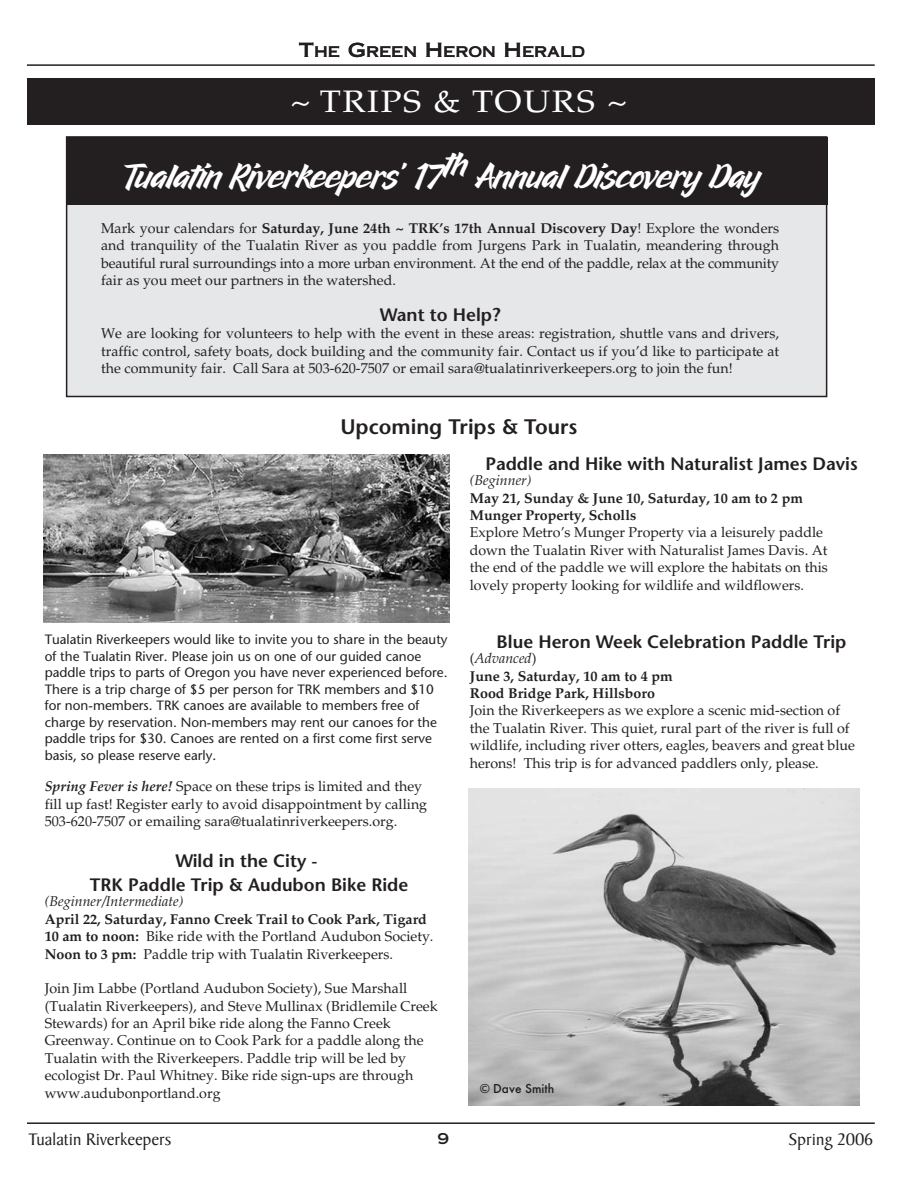
<style>
.page{position:relative;width:918px;height:1188px;background:#fff}
.page>*{position:absolute;margin:0;border:0;box-sizing:border-box;transform-origin:0 0}
.t1{font:36px "Bravado";color:#fff}
.t2{font:31.05px "Palatino";letter-spacing:.05em;color:#fff;scale:1.11 1}
.t3{font:600 21px "Stone Sans";color:#231f20}
.t4{font:600 18px/24px "Stone Sans";color:#231f20;text-align:center}
.t5{font:18px "Baker Signet";color:#231f20}
.t6{font:15px "Copperplate Thirty One AB";color:#231f20}
.t7{font:14.7px "Copperplate Thirty One AB";color:#231f20}
.t8{font:14.25px/17.4px "Palatino";color:#231f20}
.t9{font:700 14.25px/17.4px "Palatino";color:#231f20}
.t10{font:italic 14.25px "Palatino";color:#231f20}
.t11{font:13.5px/16.5px "Stone Sans";color:#231f20}
.t12{font:500 13.5px "Futura T";color:#231f20}
.s1{font-size:19.5px}
.s2{font-weight:700}
.s3{font-weight:700;font-style:italic}
.s4{font-weight:400}
.s5{font-weight:400;font-style:italic}
</style>
<div class="page">
<div style="left:67px;top:138px;width:759px;height:258px;background:#e6e7e8"></div>
<div style="left:66px;top:136px;width:761px;height:261px;border:2px solid #231f20"></div>
<div style="left:66px;top:137px;width:761px;height:67px;background:#231f20"></div>
<hr style="left:27px;top:64px;width:848px;height:2px;background:#231f20">
<div style="left:27px;top:78px;width:848px;height:47px;background:#231f20"></div>
<hr style="left:27px;top:1122px;width:848px;height:2px;background:#231f20">
<img style="left:469px;top:788px;width:390px;height:317px">
<img style="left:43px;top:455px;width:407px;height:167px">
<p class="t7" style="left:299px;top:43px;width:288px"><span class="s1">T</span>HE <span class="s1">G</span>REEN <span class="s1">H</span>ERON <span class="s1">H</span>ERALD</p>
<h2 class="t2" style="left:290px;top:89px;width:306px">~ TRIPS &amp; TOURS ~</h2>
<h1 class="t1" style="left:121px;top:161px;width:641px">Tualatin Riverkeepers’ 17th Annual Discovery Day</h1>
<p class="t8" style="left:101px;top:221px;width:680px;text-align:justify">Mark your calendars for <span class="s2">Saturday, June 24th ~ TRK’s 17th Annual Discovery Day</span>! Explore the wonders and tranquility of the Tualatin River as you paddle from Jurgens Park in Tualatin, meandering through beautiful rural surroundings into a more urban environment. At the end of the paddle, relax at the community fair as you meet our partners in the watershed.</p>
<p class="t4" style="left:380px;top:305px;width:122px">Want to Help?</p>
<p class="t8" style="left:101px;top:326px;width:680px;text-align:justify">We are looking for volunteers to help with the event in these areas: registration, shuttle vans and drivers, traffic control, safety boats, dock building and the community fair. Contact us if you’d like to participate at the community fair. Call Sara at 503-620-7507 or email sara@tualatinriverkeepers.org to join the fun!</p>
<h3 class="t3" style="left:340px;top:418px;width:238px">Upcoming Trips &amp; Tours</h3>
<p class="t11" style="left:45px;top:633px;width:404px">Tualatin Riverkeepers would like to invite you to share in the beauty of the Tualatin River. Please join us on one of our guided canoe paddle trips to parts of Oregon you have never experienced before.<br>There is a trip charge of $5 per person for TRK members and $10 for non-members. TRK canoes are available to members free of charge by reservation. Non-members may rent our canoes for the paddle trips for $30. Canoes are rented on a first come first serve basis, so please reserve early.</p>
<p class="t8" style="left:45px;top:779px;width:384px"><span class="s3">Spring Fever is here!</span> Space on these trips is limited and they fill up fast! Register early to avoid disappointment by calling<br>503-620-7507 or emailing sara@tualatinriverkeepers.org.</p>
<p class="t4" style="left:90px;top:851px;width:320px">Wild in the City -<br>TRK Paddle Trip &amp; Audubon Bike Ride</p>
<p class="t10" style="left:45px;top:896px;width:140px">(Beginner/Intermediate)</p>
<p class="t8" style="left:45px;top:912px;width:390px"><span class="s2">April 22, Saturday, Fanno Creek Trail to Cook Park, Tigard<br>10 am to noon:</span> Bike ride with the Portland Audubon Society.<br><span class="s2">Noon to 3 pm:</span> Paddle trip with Tualatin Riverkeepers.</p>
<p class="t8" style="left:45px;top:981px;width:395px">Join Jim Labbe (Portland Audubon Society), Sue Marshall (Tualatin Riverkeepers), and Steve Mullinax (Bridlemile Creek Stewards) for an April bike ride along the Fanno Creek Greenway. Continue on to Cook Park for a paddle along the Tualatin with the Riverkeepers. Paddle trip will be led by ecologist Dr. Paul Whitney. Bike ride sign-ups are through www.audubonportland.org</p>
<p class="t4" style="left:485px;top:454px;width:374px">Paddle and Hike with Naturalist James Davis</p>
<p class="t10" style="left:470px;top:475px;width:63px">(Beginner)</p>
<p class="t9" style="left:470px;top:491px;width:335px">May 21, Sunday &amp; June 10, Saturday, 10 am to 2 pm<br>Munger Property, Scholls</p>
<p class="t8" style="left:470px;top:526px;width:360px">Explore Metro’s Munger Property via a leisurely paddle down the Tualatin River with Naturalist James Davis. At the end of the paddle we will explore the habitats on this lovely property looking for wildlife and wildflowers.</p>
<p class="t4" style="left:497px;top:632px;width:351px">Blue Heron Week Celebration Paddle Trip</p>
<p class="t9" style="left:470px;top:651px;width:205px"><span class="s4">(</span><span class="s5">Advanced</span><span class="s4">)<br></span>June 3, Saturday, 10 am to 4 pm<br>Rood Bridge Park, Hillsboro</p>
<p class="t8" style="left:470px;top:703px;width:387px">Join the Riverkeepers as we explore a scenic mid-section of the Tualatin River. This quiet, rural part of the river is full of wildlife, including river otters, eagles, beavers and great blue herons! This trip is for advanced paddlers only, please.</p>
<p class="t12" style="left:480px;top:1083px;width:76px">© Dave Smith</p>
<p class="t5" style="left:28px;top:1132px;width:144px">Tualatin Riverkeepers</p>
<p class="t6" style="left:437px;top:1130px;width:13px">9</p>
<p class="t5" style="left:789px;top:1133px;width:86px">Spring 2006</p>
</div>
